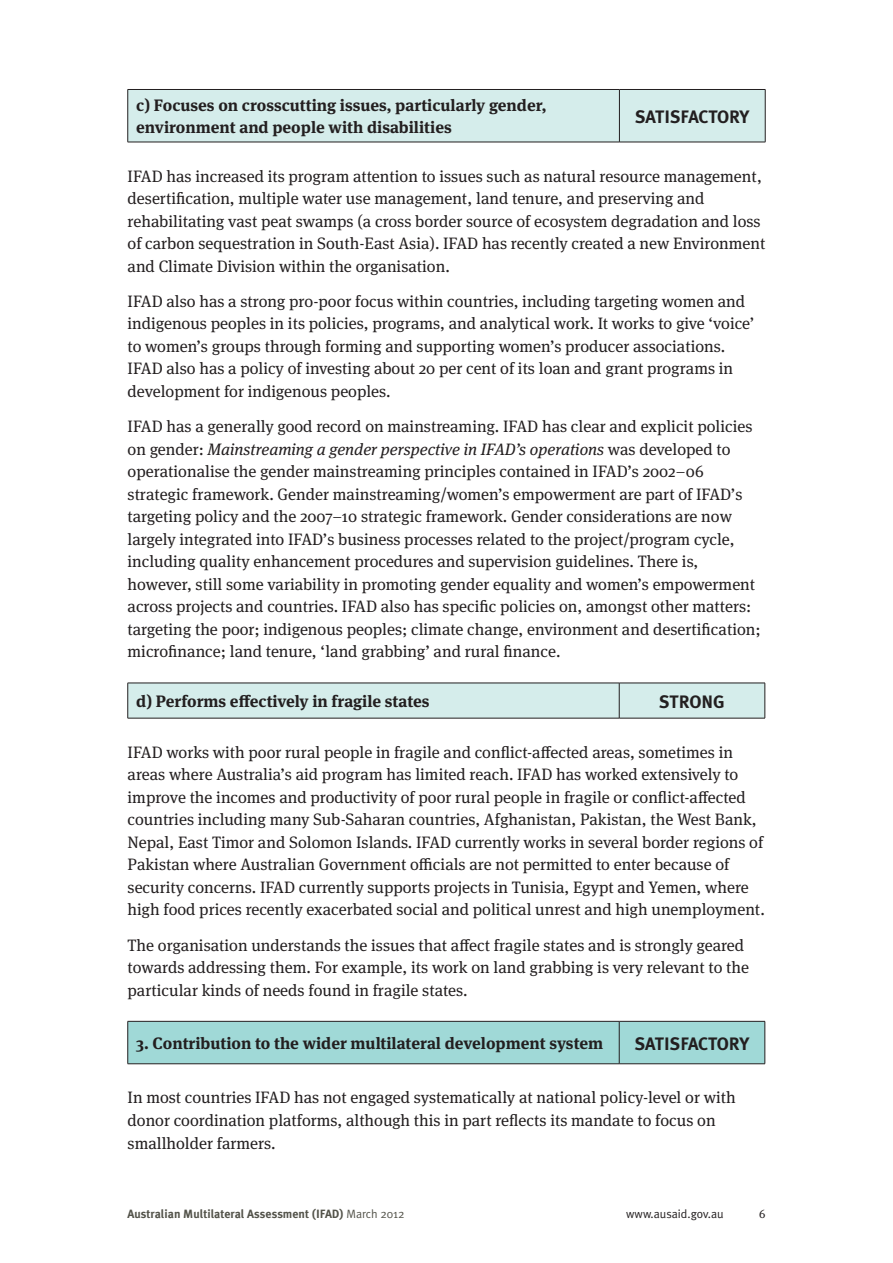
<style>
.page{position:relative;width:893px;height:1263px;background:#fff}
.page>*{position:absolute;margin:0;border:0;box-sizing:border-box;transform-origin:0 0}
._08bbbb_RIGHT_COLUMN{font:700 18px "Meta Plus";color:#231f20}
._04__BODY_TEXT{font:16.5px/22.5px "Meta Serif OT";color:#231f20}
._04__BODY_TEXT-2{font:700 16.5px/22.5px "Meta Serif OT";color:#231f20}
.t1{font:700 12px "Meta Plus";color:#53534a}
.t2{font:12px "Meta Plus Normal";color:#231f20}
.t3{font:12px "Meta Serif OT";color:#231f20}
.s1{font-style:italic}
.s2{font-family:"Meta Plus Normal";font-weight:400}
</style>
<div class="page">
<div style="left:128px;top:90px;width:637px;height:52px;background:#d5edeb"></div>
<hr style="left:128px;top:89px;width:491px;height:1px;background:#231f20">
<hr style="left:619px;top:89px;width:146px;height:1px;background:#231f20">
<hr style="left:619px;top:90px;width:1px;height:52px;background:#231f20">
<hr style="left:128px;top:142px;width:491px;height:1px;background:#231f20">
<hr style="left:619px;top:142px;width:146px;height:1px;background:#231f20">
<hr style="left:127px;top:90px;width:1px;height:52px;background:#231f20">
<hr style="left:765px;top:90px;width:1px;height:52px;background:#231f20">
<div style="left:128px;top:684px;width:637px;height:34px;background:#d5edeb"></div>
<hr style="left:619px;top:683px;width:1px;height:35px;background:#231f20">
<hr style="left:128px;top:683px;width:491px;height:1px;background:#231f20">
<hr style="left:127px;top:683px;width:1px;height:35px;background:#231f20">
<hr style="left:619px;top:683px;width:146px;height:1px;background:#231f20">
<hr style="left:765px;top:683px;width:1px;height:35px;background:#231f20">
<hr style="left:128px;top:718px;width:491px;height:1px;background:#231f20">
<hr style="left:619px;top:718px;width:146px;height:1px;background:#231f20">
<div style="left:128px;top:1022px;width:637px;height:41px;background:#a0d9d7"></div>
<hr style="left:128px;top:1021px;width:491px;height:1px;background:#231f20">
<hr style="left:619px;top:1021px;width:146px;height:1px;background:#231f20">
<hr style="left:619px;top:1021px;width:1px;height:42px;background:#231f20">
<hr style="left:128px;top:1063px;width:491px;height:1px;background:#231f20">
<hr style="left:619px;top:1063px;width:146px;height:1px;background:#231f20">
<hr style="left:127px;top:1021px;width:1px;height:42px;background:#231f20">
<hr style="left:765px;top:1021px;width:1px;height:42px;background:#231f20">
<p class="_04__BODY_TEXT-2" style="left:136px;top:94px;width:412px">c) Focuses on crosscutting issues, particularly gender, environment and people with disabilities</p>
<p class="_08bbbb_RIGHT_COLUMN" style="left:635px;top:106px;width:116px">SATISFACTORY</p>
<p class="_04__BODY_TEXT" style="left:128px;top:165px;width:639px">IFAD has increased its program attention to issues such as natural resource management, desertification, multiple water use management, land tenure, and preserving and rehabilitating vast peat swamps (a cross border source of ecosystem degradation and loss of carbon sequestration in South-East Asia). IFAD has recently created a new Environment and Climate Division within the organisation.</p>
<p class="_04__BODY_TEXT" style="left:128px;top:290px;width:628px">IFAD also has a strong pro-poor focus within countries, including targeting women and indigenous peoples in its policies, programs, and analytical work. It works to give ‘voice’ to women’s groups through forming and supporting women’s producer associations.<br>IFAD also has a policy of investing about 20 per cent of its loan and grant programs in development for indigenous peoples.</p>
<p class="_04__BODY_TEXT" style="left:128px;top:416px;width:635px">IFAD has a generally good record on mainstreaming. IFAD has clear and explicit policies on gender: <span class="s1">Mainstreaming a gender perspective in IFAD’s operations</span> was developed to operationalise the gender mainstreaming principles contained in IFAD’s 2002–06 strategic framework. Gender mainstreaming/women’s empowerment are part of IFAD’s targeting policy and the 2007–10 strategic framework. Gender considerations are now largely integrated into IFAD’s business processes related to the project/program cycle, including quality enhancement procedures and supervision guidelines. There is, however, still some variability in promoting gender equality and women’s empowerment across projects and countries. IFAD also has specific policies on, amongst other matters: targeting the poor; indigenous peoples; climate change, environment and desertification; microfinance; land tenure, ‘land grabbing’ and rural finance.</p>
<p class="_04__BODY_TEXT-2" style="left:136px;top:690px;width:295px">d) Performs effectively in fragile states</p>
<p class="_08bbbb_RIGHT_COLUMN" style="left:659px;top:691px;width:67px">STRONG</p>
<p class="_04__BODY_TEXT" style="left:128px;top:741px;width:639px">IFAD works with poor rural people in fragile and conflict-affected areas, sometimes in areas where Australia’s aid program has limited reach. IFAD has worked extensively to improve the incomes and productivity of poor rural people in fragile or conflict-affected countries including many Sub-Saharan countries, Afghanistan, Pakistan, the West Bank, Nepal, East Timor and Solomon Islands. IFAD currently works in several border regions of Pakistan where Australian Government officials are not permitted to enter because of security concerns. IFAD currently supports projects in Tunisia, Egypt and Yemen, where high food prices recently exacerbated social and political unrest and high unemployment.</p>
<p class="_04__BODY_TEXT" style="left:128px;top:934px;width:623px">The organisation understands the issues that affect fragile states and is strongly geared towards addressing them. For example, its work on land grabbing is very relevant to the particular kinds of needs found in fragile states.</p>
<p class="_04__BODY_TEXT-2" style="left:136px;top:1032px;width:468px">3. Contribution to the wider multilateral development system</p>
<p class="_08bbbb_RIGHT_COLUMN" style="left:635px;top:1033px;width:116px">SATISFACTORY</p>
<p class="_04__BODY_TEXT" style="left:128px;top:1087px;width:610px">In most countries IFAD has not engaged systematically at national policy-level or with donor coordination platforms, although this in part reflects its mandate to focus on smallholder farmers.</p>
<p class="t1" style="left:128px;top:1207px;width:279px">Australian Multilateral Assessment (IFAD) <span class="s2">March 2012</span></p>
<p class="t2" style="left:626px;top:1207px;width:99px">www.ausaid.gov.au</p>
<p class="t3" style="left:759px;top:1207px;width:8px">6</p>
</div>
